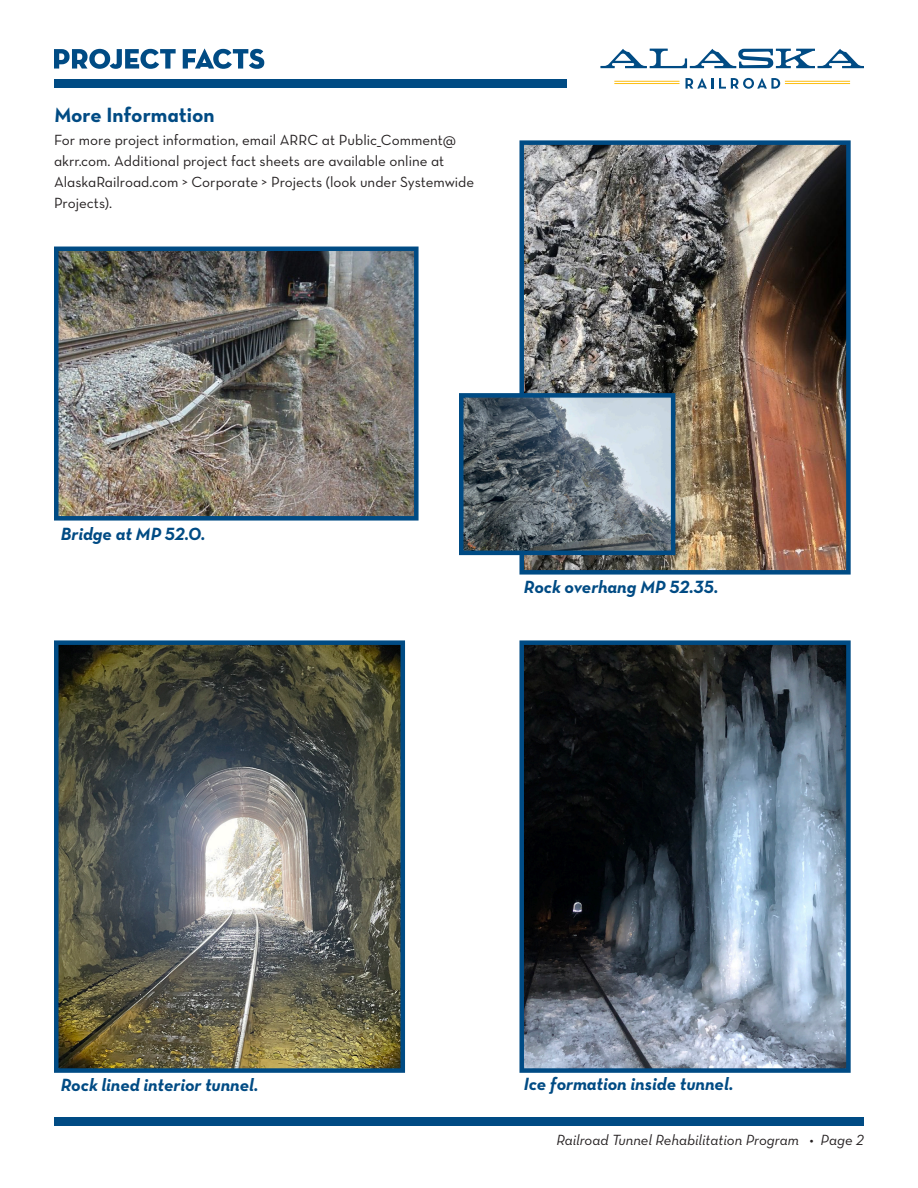
<style>
.page{position:relative;width:918px;height:1188px;background:#fff}
.page>*{position:absolute;margin:0;border:0;box-sizing:border-box;transform-origin:0 0}
.Subhead_1{font:21px "Neutra Text Bold Alt";color:#004b84}
.t1{font:18px "Neutra Text Bold Italic Alt";color:#004b84}
.Body_text{font:15px/21px "Neutra Text Book Alt";color:#231f20}
.t2{font:15px "Neutra Text Book Italic Alt";color:#231f20}
</style>
<div class="page">
<div style="left:54px;top:1118px;width:810px;height:8px;background:#004b84"></div>
<div style="left:54px;top:80px;width:513px;height:8px;background:#004b84"></div>
<svg style="left:686px;top:78px;width:94px;height:11px"></svg>
<svg style="left:600px;top:49px;width:264px;height:19px"></svg>
<hr style="left:614px;top:81px;width:66px;height:1px;background:#fdbe12">
<hr style="left:614px;top:83px;width:66px;height:1px;background:#fdbe12">
<hr style="left:785px;top:81px;width:65px;height:1px;background:#fdbe12">
<hr style="left:785px;top:83px;width:65px;height:1px;background:#fdbe12">
<svg style="left:54px;top:49px;width:122px;height:20px"></svg>
<svg style="left:183px;top:49px;width:81px;height:20px"></svg>
<img style="left:59px;top:252px;width:355px;height:264px">
<div style="left:54px;top:247px;width:365px;height:274px;border:4px solid #004b84"></div>
<img style="left:524px;top:145px;width:322px;height:425px">
<div style="left:519px;top:140px;width:332px;height:435px;border:4px solid #004b84"></div>
<img style="left:59px;top:645px;width:341px;height:423px">
<div style="left:54px;top:640px;width:351px;height:433px;border:4px solid #004b84"></div>
<img style="left:524px;top:645px;width:322px;height:423px">
<div style="left:519px;top:640px;width:332px;height:433px;border:4px solid #004b84"></div>
<img style="left:464px;top:398px;width:206px;height:152px">
<div style="left:459px;top:393px;width:216px;height:162px;border:4px solid #004b84"></div>
<p class="Subhead_1" style="left:54px;top:101px;width:162px">More Information</p>
<p class="Body_text" style="left:54px;top:129px;width:422px">For more project information, email ARRC at Public_Comment@ akrr.com. Additional project fact sheets are available online at AlaskaRailroad.com &gt; Corporate &gt; Projects (look under Systemwide Projects).</p>
<p class="t1" style="left:61px;top:523px;width:146px">Bridge at MP 52.0.</p>
<p class="t1" style="left:524px;top:576px;width:196px">Rock overhang MP 52.35.</p>
<p class="t1" style="left:61px;top:1074px;width:199px">Rock lined interior tunnel.</p>
<p class="t1" style="left:524px;top:1073px;width:211px">Ice formation inside tunnel.</p>
<p class="t2" style="left:556px;top:1130px;width:309px">Railroad Tunnel Rehabilitation Program • Page 2</p>
</div>
